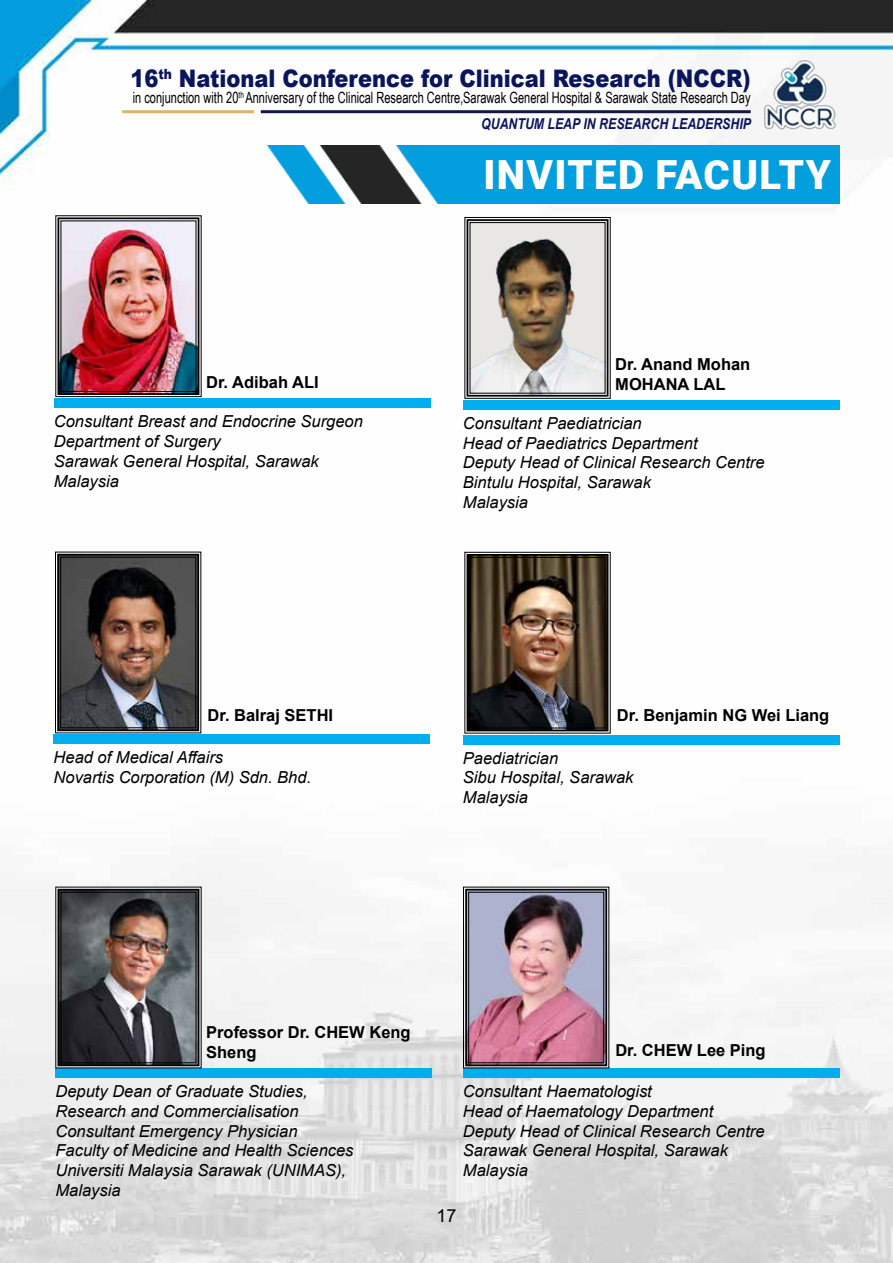
<style>
.page{position:relative;width:893px;height:1263px;background:#fff}
.page>*{position:absolute;margin:0;border:0;box-sizing:border-box;transform-origin:0 0}
.t1{font:900 40.2px "Roboto";letter-spacing:.035em;color:#fff}
.t2{font:900 24.15px "Arial";color:#0a155c;scale:.87 1}
.t3{font:18px "Arial";color:#000}
.t4{font:italic 16.5px/19.8px "Arial";color:#000}
.t5{font:700 16.5px/19.8px "Arial";color:#000}
.t6{font:15.6px "Arial Narrow";color:#000;scale:.87 1}
.t7{font:italic 700 15px "Arial Narrow";color:#0a155c}
</style>
<div class="page">
<img style="left:0;top:0;width:893px;height:1263px">
<img style="left:758px;top:55px;width:81px;height:90px">
<hr style="left:261px;top:110px;width:490px;height:3px;background:#111943">
<hr style="left:122px;top:110px;width:132px;height:3px;background:#dab565">
<svg style="left:464px;top:217px;width:147px;height:182px;background:#b2aca4"></svg>
<div style="left:467px;top:219px;width:141px;height:178px;border:2px solid #000"></div>
<img style="left:464px;top:551px;width:147px;height:183px">
<div style="left:467px;top:554px;width:141px;height:177px;border:2px solid #000"></div>
<div style="left:470px;top:557px;width:135px;height:171px;border:1px solid #000"></div>
<div style="left:463px;top:400px;width:376px;height:9px;background:#00aeef"></div>
<div style="left:463px;top:735px;width:376px;height:9px;background:#00aeef"></div>
<div style="left:56px;top:1068px;width:376px;height:9px;background:#00aeef"></div>
<div style="left:463px;top:1068px;width:376px;height:9px;background:#00aeef"></div>
<img style="left:55px;top:886px;width:147px;height:183px">
<div style="left:58px;top:889px;width:141px;height:177px;border:2px solid #000"></div>
<div style="left:61px;top:892px;width:135px;height:171px;border:1px solid #000"></div>
<img style="left:463px;top:886px;width:147px;height:183px">
<div style="left:465px;top:889px;width:142px;height:177px;border:2px solid #000"></div>
<div style="left:468px;top:892px;width:136px;height:171px;border:1px solid #000"></div>
<img style="left:265px;top:145px;width:574px;height:59px">
<img style="left:55px;top:551px;width:147px;height:183px">
<div style="left:57px;top:554px;width:142px;height:177px;border:2px solid #000"></div>
<div style="left:60px;top:557px;width:136px;height:171px;border:1px solid #000"></div>
<div style="left:54px;top:735px;width:376px;height:9px;background:#00aeef"></div>
<img style="left:55px;top:215px;width:147px;height:182px">
<div style="left:58px;top:217px;width:141px;height:178px;border:2px solid #000"></div>
<div style="left:61px;top:220px;width:135px;height:172px;border:1px solid #000"></div>
<div style="left:54px;top:398px;width:376px;height:10px;background:#00aeef"></div>
<h2 class="t2" style="left:130px;top:61px;width:714px">16<sup>th</sup> National Conference for Clinical Research (NCCR)</h2>
<p class="t6" style="left:133px;top:86px;width:712px">in conjunction with 20<sup>th</sup> Anniversary of the Clinical Research Centre,Sarawak General Hospital &amp; Sarawak State Research Day</p>
<p class="t7" style="left:481px;top:113px;width:271px">QUANTUM LEAP IN RESEARCH LEADERSHIP</p>
<p class="t5" style="left:206px;top:372px;width:114px">Dr. Adibah ALI</p>
<p class="t4" style="left:54px;top:412px;width:311px">Consultant Breast and Endocrine Surgeon<br>Department of Surgery<br>Sarawak General Hospital, Sarawak<br>Malaysia</p>
<p class="t5" style="left:208px;top:706px;width:127px">Dr. Balraj SETHI</p>
<p class="t4" style="left:54px;top:748px;width:259px">Head of Medical Affairs<br>Novartis Corporation (M) Sdn. Bhd.</p>
<h1 class="t1" style="left:483px;top:146px;width:349px">INVITED FACULTY</h1>
<p class="t5" style="left:615px;top:354px;width:137px">Dr. Anand Mohan<br>MOHANA LAL</p>
<p class="t4" style="left:463px;top:413px;width:303px">Consultant Paediatrician<br>Head of Paediatrics Department<br>Deputy Head of Clinical Research Centre<br>Bintulu Hospital, Sarawak<br>Malaysia</p>
<p class="t5" style="left:617px;top:706px;width:214px">Dr. Benjamin NG Wei Liang</p>
<p class="t4" style="left:463px;top:748px;width:172px">Paediatrician<br>Sibu Hospital, Sarawak<br>Malaysia</p>
<p class="t5" style="left:206px;top:1022px;width:206px">Professor Dr. CHEW Keng<br>Sheng</p>
<p class="t4" style="left:56px;top:1081px;width:300px">Deputy Dean of Graduate Studies,<br>Research and Commercialisation<br>Consultant Emergency Physician<br>Faculty of Medicine and Health Sciences<br>Universiti Malaysia Sarawak (UNIMAS),<br>Malaysia</p>
<p class="t5" style="left:615px;top:1040px;width:152px">Dr. CHEW Lee Ping</p>
<p class="t4" style="left:463px;top:1081px;width:303px">Consultant Haematologist<br>Head of Haematology Department<br>Deputy Head of Clinical Research Centre<br>Sarawak General Hospital, Sarawak<br>Malaysia</p>
<p class="t3" style="left:436px;top:1203px;width:22px">17</p>
</div>
